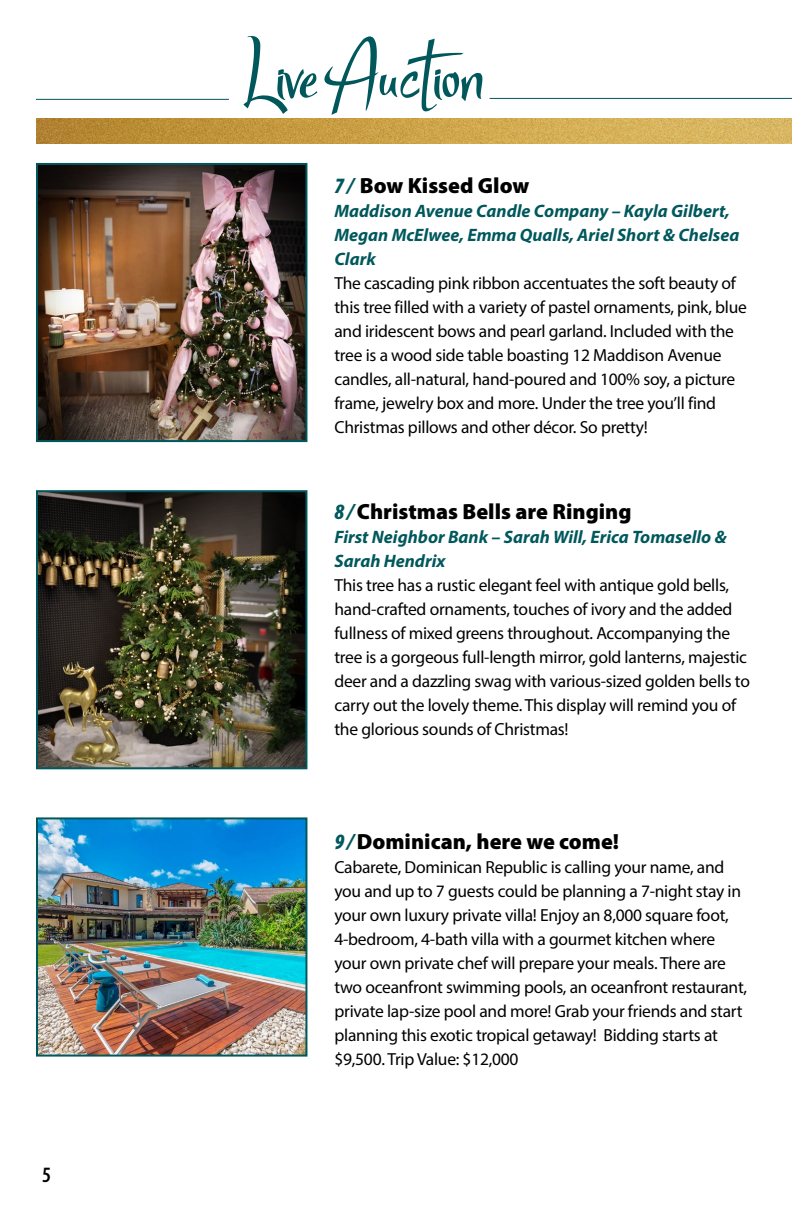
<style>
.page{position:relative;width:792px;height:1224px;background:#fff}
.page>*{position:absolute;margin:0;border:0;box-sizing:border-box;transform-origin:0 0}
.t1{font:900 22px "Myriad Pro";color:#000}
.t2{font:600 condensed 22px "Myriad Pro";color:#000}
.t3{font:italic 700 18px/24px "Myriad Pro";color:#00585c}
.t4{font:17.6px/24px "Myriad Pro";letter-spacing:-.015em;color:#000}
.s1{font-style:italic;font-stretch:condensed;color:#00585c}
</style>
<div class="page">
<svg style="left:243px;top:36px;width:74px;height:78px"></svg>
<svg style="left:324px;top:36px;width:158px;height:79px"></svg>
<hr style="left:36px;top:99px;width:193px;height:1px;background:#00585c">
<hr style="left:490px;top:98px;width:302px;height:1px;background:#00585c">
<img style="left:39px;top:166px;width:265px;height:273px">
<div style="left:36px;top:163px;width:271px;height:279px;border:2px solid #00585c"></div>
<img style="left:39px;top:493px;width:265px;height:273px">
<div style="left:36px;top:490px;width:271px;height:279px;border:2px solid #00585c"></div>
<img style="left:39px;top:820px;width:265px;height:234px">
<div style="left:36px;top:817px;width:271px;height:240px;border:2px solid #00585c"></div>
<img style="left:36px;top:119px;width:756px;height:25px">
<p class="t2" style="left:42px;top:1162px;width:10px">5</p>
<p class="t1" style="left:334px;top:171px;width:196px"><span class="s1">7 /</span> Bow Kissed Glow</p>
<p class="t3" style="left:334px;top:199px;width:406px">Maddison Avenue Candle Company – Kayla Gilbert,<br>Megan McElwee, Emma Qualls, Ariel Short &amp; Chelsea<br>Clark</p>
<p class="t4" style="left:334px;top:271px;width:414px">The cascading pink ribbon accentuates the soft beauty of this tree filled with a variety of pastel ornaments, pink, blue and iridescent bows and pearl garland. Included with the tree is a wood side table boasting 12 Maddison Avenue candles, all-natural, hand-poured and 100% soy, a picture frame, jewelry box and more. Under the tree you’ll find Christmas pillows and other décor. So pretty!</p>
<p class="t1" style="left:334px;top:497px;width:299px"><span class="s1">8 /</span> Christmas Bells are Ringing</p>
<p class="t3" style="left:334px;top:525px;width:394px">First Neighbor Bank – Sarah Will, Erica Tomasello &amp;<br>Sarah Hendrix</p>
<p class="t4" style="left:334px;top:573px;width:417px">This tree has a rustic elegant feel with antique gold bells, hand-crafted ornaments, touches of ivory and the added fullness of mixed greens throughout. Accompanying the tree is a gorgeous full-length mirror, gold lanterns, majestic deer and a dazzling swag with various-sized golden bells to carry out the lovely theme. This display will remind you of the glorious sounds of Christmas!</p>
<p class="t1" style="left:334px;top:827px;width:286px"><span class="s1">9 /</span> Dominican, here we come!</p>
<p class="t4" style="left:334px;top:855px;width:414px">Cabarete, Dominican Republic is calling your name, and you and up to 7 guests could be planning a 7-night stay in your own luxury private villa! Enjoy an 8,000 square foot, 4-bedroom, 4-bath villa with a gourmet kitchen where your own private chef will prepare your meals. There are two oceanfront swimming pools, an oceanfront restaurant, private lap-size pool and more! Grab your friends and start planning this exotic tropical getaway! Bidding starts at $9,500. Trip Value: $12,000</p>
</div>
